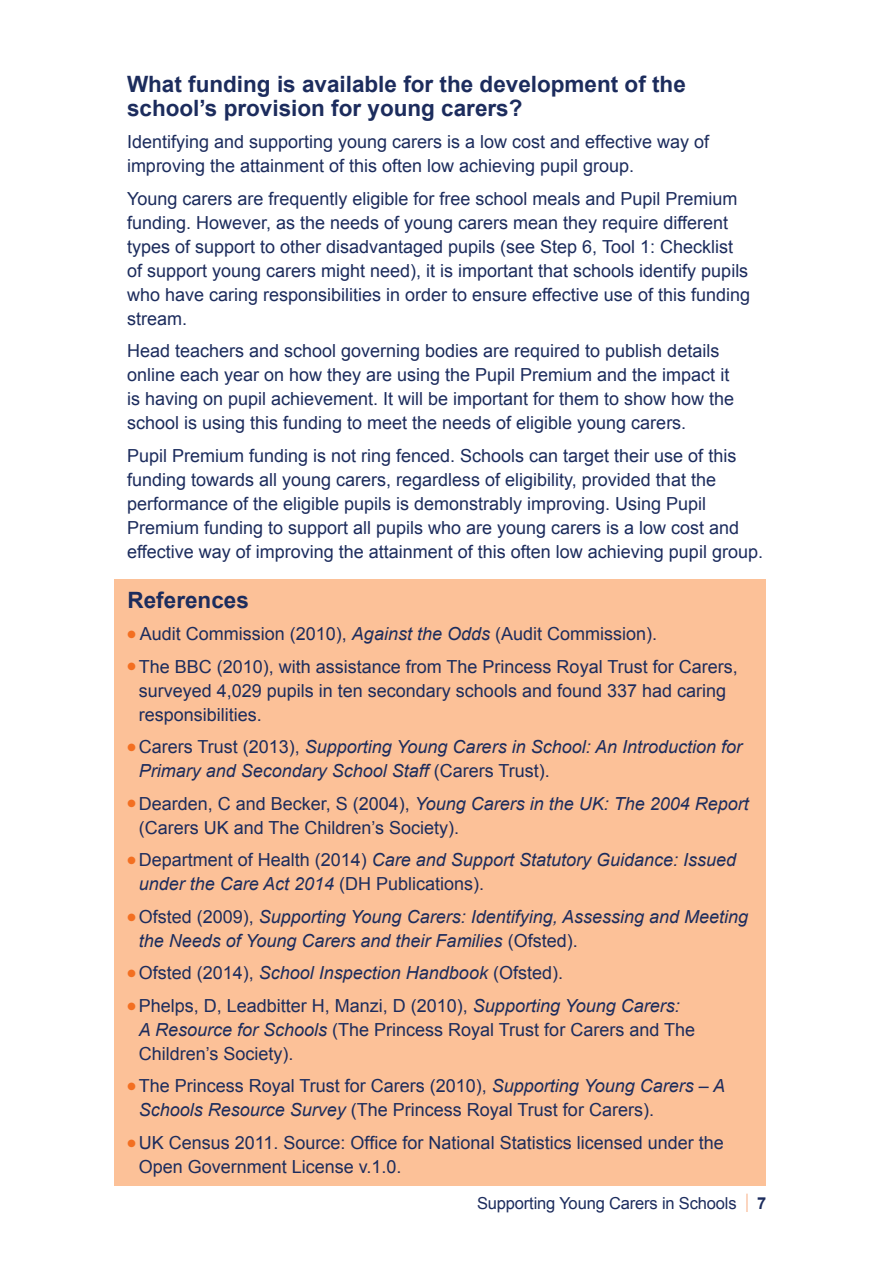
<style>
.page{position:relative;width:893px;height:1263px;background:#fff}
.page>*{position:absolute;margin:0;border:0;box-sizing:border-box;transform-origin:0 0}
.t1{font:700 22.5px/24px "Arial";color:#1c2c5d}
.t2{font:18px/24px "Arial";color:#1c2c5d}
.t3{font:italic 18px/24px "Arial";color:#1c2c5d}
.t4{font:16.5px "Arial";letter-spacing:-.01em;color:#1c2c5d}
.s1{color:#f36f21}
.s2{font-style:italic}
.s3{font-style:normal}
.s4{font-family:"Helvetica Neue";font-weight:200;font-size:25.5px;color:#f36f21}
.s5{font-weight:700}
</style>
<div class="page">
<div style="left:115px;top:579px;width:651px;height:606px;background:#fcc198"></div>
<p class="t1" style="left:127px;top:73px;width:560px">What funding is available for the development of the school’s provision for young carers?</p>
<p class="t2" style="left:127px;top:130px;width:584px">Identifying and supporting young carers is a low cost and effective way of improving the attainment of this often low achieving pupil group.</p>
<p class="t2" style="left:127px;top:187px;width:625px">Young carers are frequently eligible for free school meals and Pupil Premium funding. However, as the needs of young carers mean they require different types of support to other disadvantaged pupils (see Step 6, Tool 1: Checklist of support young carers might need), it is important that schools identify pupils who have caring responsibilities in order to ensure effective use of this funding stream.</p>
<p class="t2" style="left:127px;top:339px;width:609px">Head teachers and school governing bodies are required to publish details online each year on how they are using the Pupil Premium and the impact it is having on pupil achievement. It will be important for them to show how the school is using this funding to meet the needs of eligible young carers.</p>
<p class="t2" style="left:127px;top:444px;width:637px">Pupil Premium funding is not ring fenced. Schools can target their use of this funding towards all young carers, regardless of eligibility, provided that the performance of the eligible pupils is demonstrably improving. Using Pupil Premium funding to support all pupils who are young carers is a low cost and effective way of improving the attainment of this often low achieving pupil group.</p>
<p class="t1" style="left:128px;top:588px;width:123px">References</p>
<p class="t2" style="left:128px;top:622px;width:531px"><span class="s1">●</span> Audit Commission (2010), <span class="s2">Against the Odds</span> (Audit Commission).</p>
<p class="t2" style="left:139px;top:654px;width:600px;text-indent:-11px"><span class="s1">●</span> The BBC (2010), with assistance from The Princess Royal Trust for Carers, surveyed 4,029 pupils in ten secondary schools and found 337 had caring responsibilities.</p>
<p class="t3" style="left:139px;top:735px;width:605px;text-indent:-11px"><span class="s1">●</span> <span class="s3">Carers Trust (2013),</span> Supporting Young Carers in School: An Introduction for<br>Primary and Secondary School Staff <span class="s3">(Carers Trust).</span></p>
<p class="t2" style="left:139px;top:792px;width:612px;text-indent:-11px"><span class="s1">●</span> Dearden, C and Becker, S (2004), <span class="s2">Young Carers in the UK: The 2004 Report </span>(Carers UK and The Children’s Society).</p>
<p class="t3" style="left:139px;top:848px;width:599px;text-indent:-11px"><span class="s1">●</span> <span class="s3">Department of Health (2014)</span> Care and Support Statutory Guidance: Issued under the Care Act 2014 <span class="s3">(DH Publications).</span></p>
<p class="t3" style="left:139px;top:905px;width:611px;text-indent:-11px"><span class="s1">●</span> <span class="s3">Ofsted (2009),</span> Supporting Young Carers: Identifying, Assessing and Meeting the Needs of Young Carers and their Families <span class="s3">(Ofsted).</span></p>
<p class="t3" style="left:128px;top:961px;width:437px"><span class="s1">●</span> <span class="s3">Ofsted (2014),</span> School Inspection Handbook <span class="s3">(Ofsted).</span></p>
<p class="t2" style="left:139px;top:994px;width:558px;text-indent:-11px"><span class="s1">●</span> Phelps, D, Leadbitter H, Manzi, D (2010), <span class="s2">Supporting Young Carers:<br>A Resource for Schools</span> (The Princess Royal Trust for Carers and The<br>Children’s Society).</p>
<p class="t2" style="left:139px;top:1074px;width:588px;text-indent:-11px"><span class="s1">●</span> The Princess Royal Trust for Carers (2010), <span class="s2">Supporting Young Carers – A<br>Schools Resource Survey</span> (The Princess Royal Trust for Carers).</p>
<p class="t2" style="left:139px;top:1131px;width:586px;text-indent:-11px"><span class="s1">●</span> UK Census 2011. Source: Office for National Statistics licensed under the<br>Open Government License v.1.0.</p>
<p class="t4" style="left:477px;top:1192px;width:291px">Supporting Young Carers in Schools <span class="s4">l</span> <span class="s5">7</span></p>
</div>
